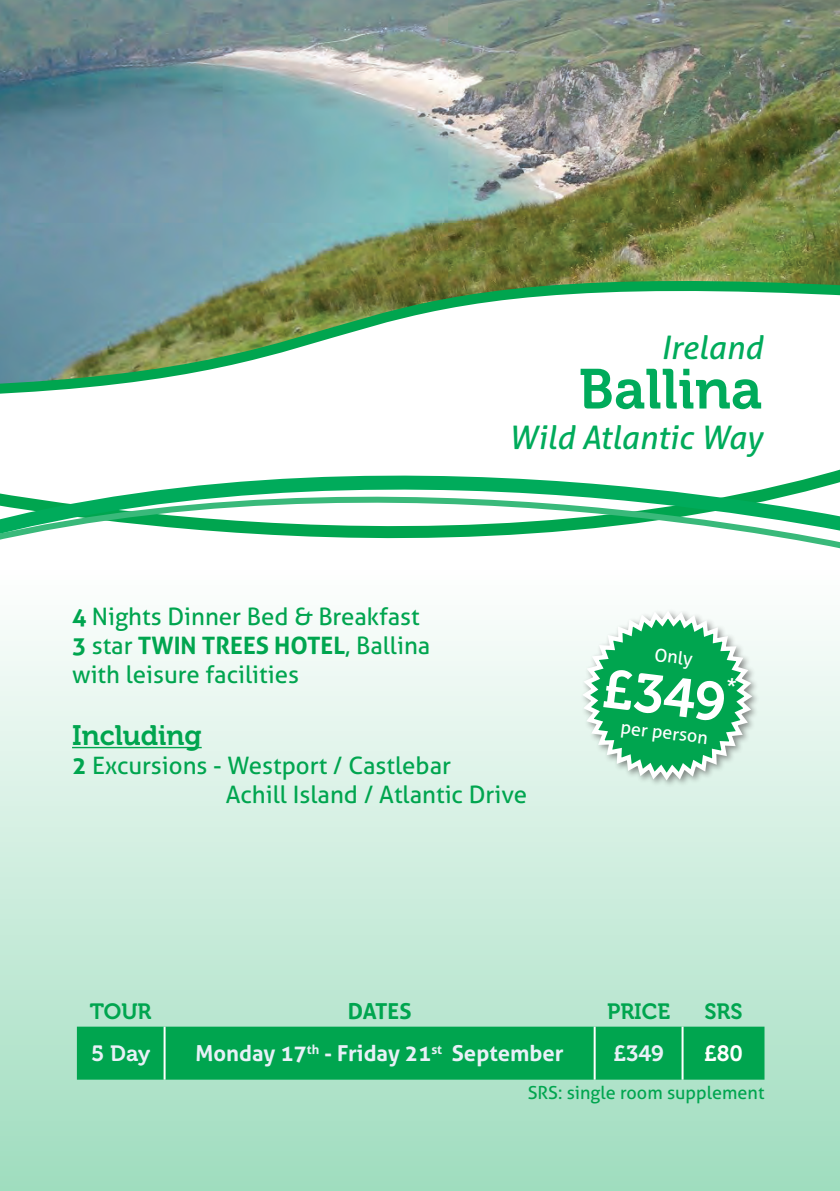
<style>
.page{position:relative;width:840px;height:1191px;background:#fff}
.page>*{position:absolute;margin:0;border:0;box-sizing:border-box;transform-origin:0 0}
.t1{font:56px "Museo 700";color:#00ab5b}
.t2{font:54px "Museo 700";color:#fff}
.t3{font:italic 32.4px "Aller";color:#00ab5b}
.t4{font:28px "Museo 700";color:#00a54f}
.t5{font:24px/28.8px "Aller";color:#00a54f}
.t6{font:700 22px "Aller";color:#e8f0f7}
.t7{font:22px "Museo 700";color:#00a54f}
.t8{font:22px "Museo 700";letter-spacing:-.005em;color:#e8f0f7}
.t9{font:700 22px "Aller";letter-spacing:-.01em;color:#00a54f}
.t10{font:22px "Museo 700";color:#fff}
.t11{font:18px "Aller";color:#00a54f}
.t12{font:18px "Aller";color:#fff}
.s1{font-weight:700}
</style>
<div class="page">
<div style="left:0;top:567px;width:839px;height:624px;background:linear-gradient(to bottom,#fff,#9edcbd)"></div>
<hr style="left:72px;top:747px;width:129px;height:1px;background:#00a54f">
<svg style="left:0;top:570px;width:839px;height:34px"></svg>
<svg style="left:0;top:567px;width:839px;height:3px"></svg>
<svg style="left:0;top:470px;width:839px;height:78px"></svg>
<div style="left:77px;top:1026px;width:687px;height:53px;background:#00a54f"></div>
<hr style="left:163px;top:1026px;width:2px;height:53px;background:#fff">
<hr style="left:593px;top:1026px;width:2px;height:53px;background:#fff">
<hr style="left:681px;top:1026px;width:2px;height:53px;background:#fff">
<div style="left:579px;top:608px;width:180px;height:180px;background:#231f20;opacity:.5"></div>
<img style="left:0;top:0;width:839px;height:394px">
<svg style="left:578px;top:608px;width:177px;height:176px"></svg>
<h3 class="t3" style="left:660px;top:327px;width:103px">Ireland</h3>
<h1 class="t1" style="left:578px;top:358px;width:185px">Ballina</h1>
<h3 class="t3" style="left:508px;top:417px;width:255px">Wild Atlantic Way</h3>
<p class="t5" style="left:72px;top:602px;width:359px"><span class="s1">4</span> Nights Dinner Bed &amp; Breakfast<br><span class="s1">3</span> star <span class="s1">TWIN TREES HOTEL</span>, Ballina with leisure facilities</p>
<p class="t4" style="left:72px;top:720px;width:131px">Including</p>
<p class="t5" style="left:226px;top:751px;width:302px;text-indent:-154px"><span class="s1">2</span> Excursions - Westport / Castlebar<br>Achill Island / Atlantic Drive</p>
<p class="t12" style="left:655px;top:643px;width:40px;rotate:7deg">Only</p>
<h2 class="t2" style="left:606px;top:658px;width:125px;rotate:7deg">£349</h2>
<p class="t12" style="left:621px;top:716px;width:89px;rotate:7deg">per person</p>
<p class="t7" style="left:90px;top:998px;width:63px">TOUR</p>
<p class="t9" style="left:347px;top:997px;width:65px">DATES</p>
<p class="t7" style="left:606px;top:998px;width:65px">PRICE</p>
<p class="t7" style="left:704px;top:998px;width:40px">SRS</p>
<p class="t8" style="left:91px;top:1041px;width:61px">5 Day</p>
<p class="t6" style="left:195px;top:1039px;width:369px">Monday 17<sup>th</sup> - Friday 21<sup>st</sup> September</p>
<p class="t8" style="left:613px;top:1041px;width:52px">£349</p>
<p class="t10" style="left:703px;top:1041px;width:40px">£80</p>
<p class="t11" style="left:527px;top:1081px;width:238px">SRS: single room supplement</p>
</div>
